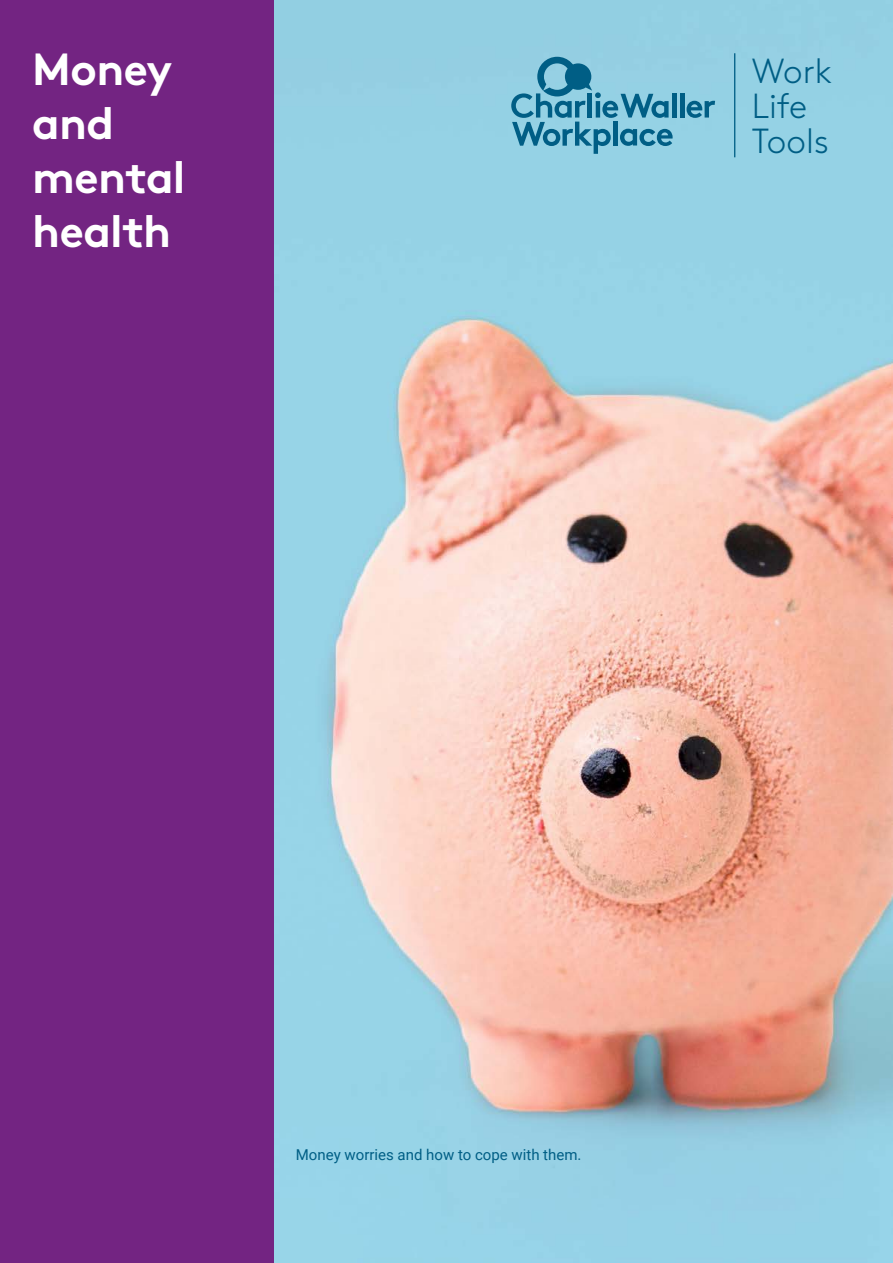
<style>
.page{position:relative;width:893px;height:1263px;background:#fff}
.page>*{position:absolute;margin:0;border:0;box-sizing:border-box;transform-origin:0 0}
.t1{font:700 45px/54px "Brown";letter-spacing:-.015em;color:#fff}
.t2{font:300 34.8px/35px "Brown";color:#005e85}
.t3{font:15px "Roboto";color:#005e85}
</style>
<div class="page">
<img style="left:209px;top:0;width:684px;height:1263px">
<div style="left:0;top:0;width:273px;height:1262px;background:#732482"></div>
<hr style="left:672px;top:93px;width:4px;height:25px;background:#005e85">
<hr style="left:680px;top:93px;width:4px;height:25px;background:#005e85">
<svg style="left:686px;top:101px;width:29px;height:17px"></svg>
<svg style="left:511px;top:57px;width:162px;height:97px;background:#6bb1c9"></svg>
<hr style="left:734px;top:53px;width:1px;height:104px;background:#005e85">
<h1 class="t1" style="left:32px;top:38px;width:155px">Money and mental health</h1>
<h2 class="t2" style="left:752px;top:51px;width:82px">Work<br>Life<br>Tools</h2>
<p class="t3" style="left:296px;top:1144px;width:287px">Money worries and how to cope with them.</p>
</div>
